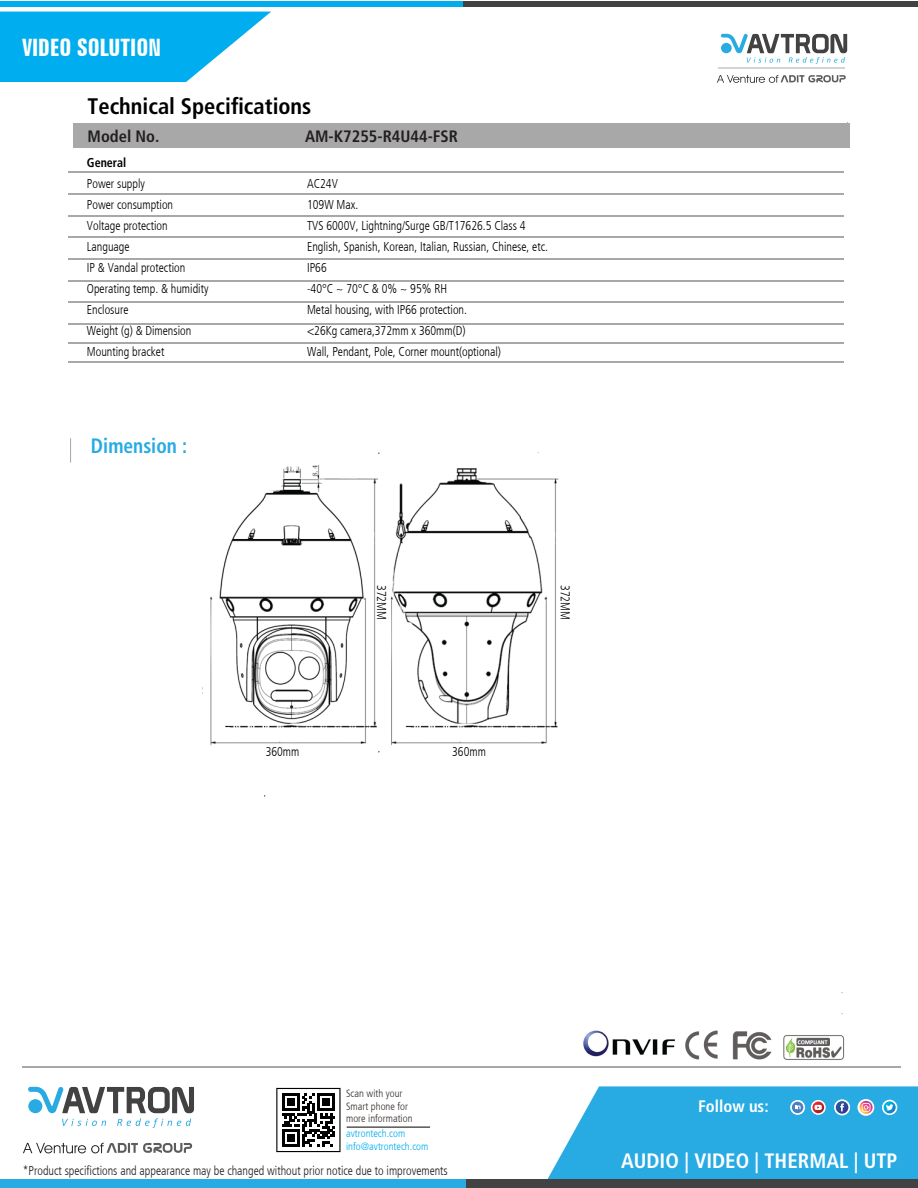
<style>
.page{position:relative;width:918px;height:1188px;background:#fff}
.page>*{position:absolute;margin:0;border:0;box-sizing:border-box;transform-origin:0 0}
.t1{font:700 extra-condensed 24px "Zurich BT";color:#fff}
.t2{font:700 condensed 22.5px "Frutiger LT Com";color:#000}
.t3{font:700 condensed 20.85px "Frutiger LT Com";color:#fff}
.t4{font:700 condensed 20.85px "Frutiger LT Com";color:#27abe2;scale:.94 1}
.t5{font:700 condensed 16.65px "Frutiger LT Com";color:#fff}
.t6{font:700 condensed 16.5px "Frutiger LT Com";color:#231f20}
.t7{font:300 condensed 12.75px/21px "Frutiger LT Com";color:#000;scale:.94 1}
.t8{font:300 condensed 12.75px "Frutiger LT Com";color:#231f20;scale:.94 1}
.t9{font:700 condensed 12.75px "Frutiger LT Com";color:#000;scale:.94 1}
.t10{font:300 condensed 10.5px/12.6px "Frutiger LT Com";color:#393431}
.t11{font:300 condensed 10.5px/12.6px "Frutiger LT Com";color:#00aeef}
</style>
<div class="page">
<hr style="left:68px;top:193px;width:776px;height:2px;background:#a9a8a9">
<hr style="left:68px;top:215px;width:776px;height:1px;background:#a9a8a9">
<hr style="left:68px;top:237px;width:776px;height:1px;background:#a9a8a9">
<hr style="left:68px;top:258px;width:776px;height:2px;background:#a9a8a9">
<hr style="left:68px;top:280px;width:776px;height:1px;background:#a9a8a9">
<hr style="left:68px;top:302px;width:776px;height:1px;background:#a9a8a9">
<div style="left:73px;top:123px;width:777px;height:24px;background:#a9a8a9"></div>
<hr style="left:68px;top:324px;width:776px;height:1px;background:#a9a8a9">
<hr style="left:68px;top:172px;width:776px;height:1px;background:#a9a8a9">
<div style="left:0;top:1179px;width:905px;height:9px;background:#27abe2"></div>
<div style="left:466px;top:1179px;width:452px;height:9px;background:#424243"></div>
<svg style="left:23px;top:1143px;width:169px;height:10px"></svg>
<svg style="left:28px;top:1087px;width:166px;height:41px"></svg>
<div style="left:0;top:1px;width:918px;height:6px;background:#00aeef"></div>
<div style="left:464px;top:1px;width:454px;height:6px;background:#424243"></div>
<hr style="left:719px;top:68px;width:126px;height:1px;background:#d3d4d3">
<svg style="left:717px;top:75px;width:129px;height:8px"></svg>
<svg style="left:721px;top:34px;width:126px;height:30px"></svg>
<svg style="left:0;top:12px;width:271px;height:70px"></svg>
<svg style="left:282px;top:1094px;width:53px;height:53px"></svg>
<div style="left:276px;top:1088px;width:65px;height:64px;border:1px solid #000"></div>
<hr style="left:347px;top:1127px;width:83px;height:1px;background:#000">
<hr style="left:22px;top:1066px;width:879px;height:1px;background:#a9a8a9">
<svg style="left:547px;top:1086px;width:371px;height:93px;background:#3bb1e3"></svg>
<hr style="left:68px;top:361px;width:776px;height:1px;background:#a9a8a9">
<hr style="left:68px;top:342px;width:776px;height:1px;background:#a9a8a9">
<img style="left:202px;top:452px;width:357px;height:294px">
<img style="left:685px;top:1030px;width:160px;height:30px">
<img style="left:583px;top:1031px;width:92px;height:26px">
<h1 class="t1" style="left:22px;top:34px;width:140px">VIDEO SOLUTION</h1>
<h2 class="t2" style="left:88px;top:93px;width:225px">Technical Specifications</h2>
<p class="t6" style="left:88px;top:126px;width:73px">Model No.</p>
<p class="t6" style="left:305px;top:126px;width:154px">AM-K7255-R4U44-FSR</p>
<p class="t9" style="left:87px;top:155px;width:43px">General</p>
<p class="t7" style="left:87px;top:173px;width:131px">Power supply<br>Power consumption<br>Voltage protection<br>Language<br>IP &amp; Vandal protection<br>Operating temp. &amp; humidity<br>Enclosure<br>Weight (g) &amp; Dimension<br>Mounting bracket</p>
<p class="t7" style="left:307px;top:173px;width:258px">AC24V<br>109W Max.<br>TVS 6000V, Lightning/Surge GB/T17626.5 Class 4<br>English, Spanish, Korean, Italian, Russian, Chinese, etc.<br>IP66<br>-40°C ~ 70°C &amp; 0% ~ 95% RH<br>Metal housing, with IP66 protection.<br>&lt;26Kg camera,372mm x 360mm(D)<br>Wall, Pendant, Pole, Corner mount(optional)</p>
<h3 class="t4" style="left:91px;top:433px;width:104px">Dimension :</h3>
<p class="t7" style="left:266px;top:742px;width:37px">360mm</p>
<p class="t7" style="left:392px;top:585px;width:39px;rotate:90deg">372MM</p>
<p class="t7" style="left:576px;top:585px;width:39px;rotate:90deg">372MM</p>
<p class="t7" style="left:452px;top:742px;width:37px">360mm</p>
<p class="t10" style="left:346px;top:1087px;width:68px">Scan with your<br>Smart phone for more information</p>
<p class="t11" style="left:346px;top:1127px;width:84px">avtrontech.com info@avtrontech.com</p>
<p class="t8" style="left:23px;top:1164px;width:454px">*Product specifictions and appearance may be changed without prior notice due to improvements</p>
<h3 class="t5" style="left:698px;top:1097px;width:72px">Follow us:</h3>
<h3 class="t3" style="left:621px;top:1148px;width:278px">AUDIO | VIDEO | THERMAL | UTP</h3>
</div>
